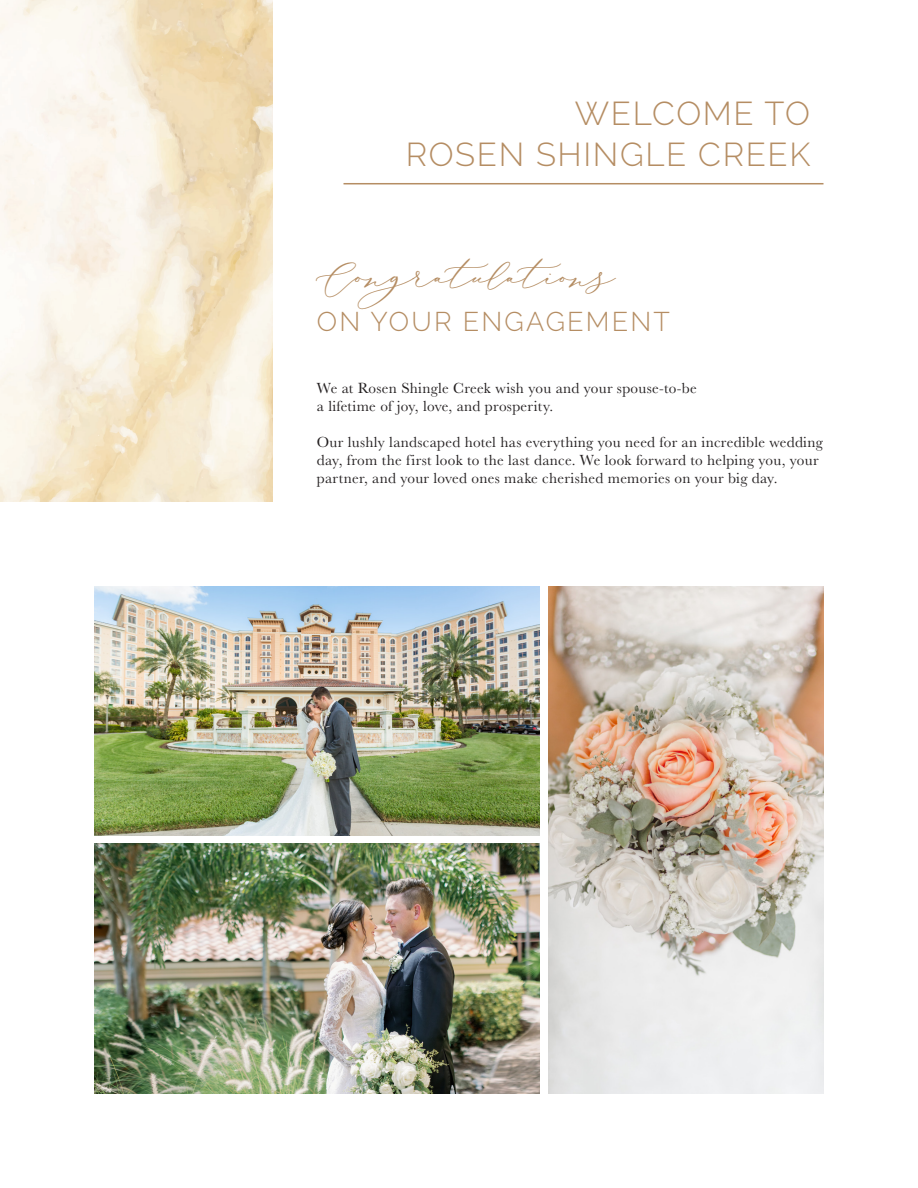
<style>
.page{position:relative;width:918px;height:1188px;background:#fff}
.page>*{position:absolute;margin:0;border:0;box-sizing:border-box;transform-origin:0 0}
.t1{font:46.5px "Biancha";color:#b58d63}
.t2{font:300 33px/40.5px "Raleway";letter-spacing:.05em;color:#b58d63;text-align:right}
.t3{font:300 27px "Raleway";letter-spacing:.08em;color:#b58d63}
.t4{font:15.15px/18px "Baskerville URW";letter-spacing:.02em;color:#231f20}
</style>
<div class="page">
<hr style="left:344px;top:183px;width:480px;height:1px;background:#b58d63">
<img style="left:0;top:0;width:273px;height:501px">
<img style="left:549px;top:586px;width:275px;height:508px">
<img style="left:94px;top:586px;width:446px;height:250px">
<img style="left:94px;top:844px;width:446px;height:250px">
<p class="t2" style="left:406px;top:93px;width:406px">WELCOME TO<br>ROSEN SHINGLE CREEK</p>
<p class="t1" style="left:317px;top:242px;width:301px">Congratulations</p>
<p class="t3" style="left:317px;top:306px;width:354px">ON YOUR ENGAGEMENT</p>
<p class="t4" style="left:317px;top:378px;width:381px">We at Rosen Shingle Creek wish you and your spouse-to-be a lifetime of joy, love, and prosperity.</p>
<p class="t4" style="left:317px;top:432px;width:507px">Our lushly landscaped hotel has everything you need for an incredible wedding day, from the first look to the last dance. We look forward to helping you, your partner, and your loved ones make cherished memories on your big day.</p>
</div>
